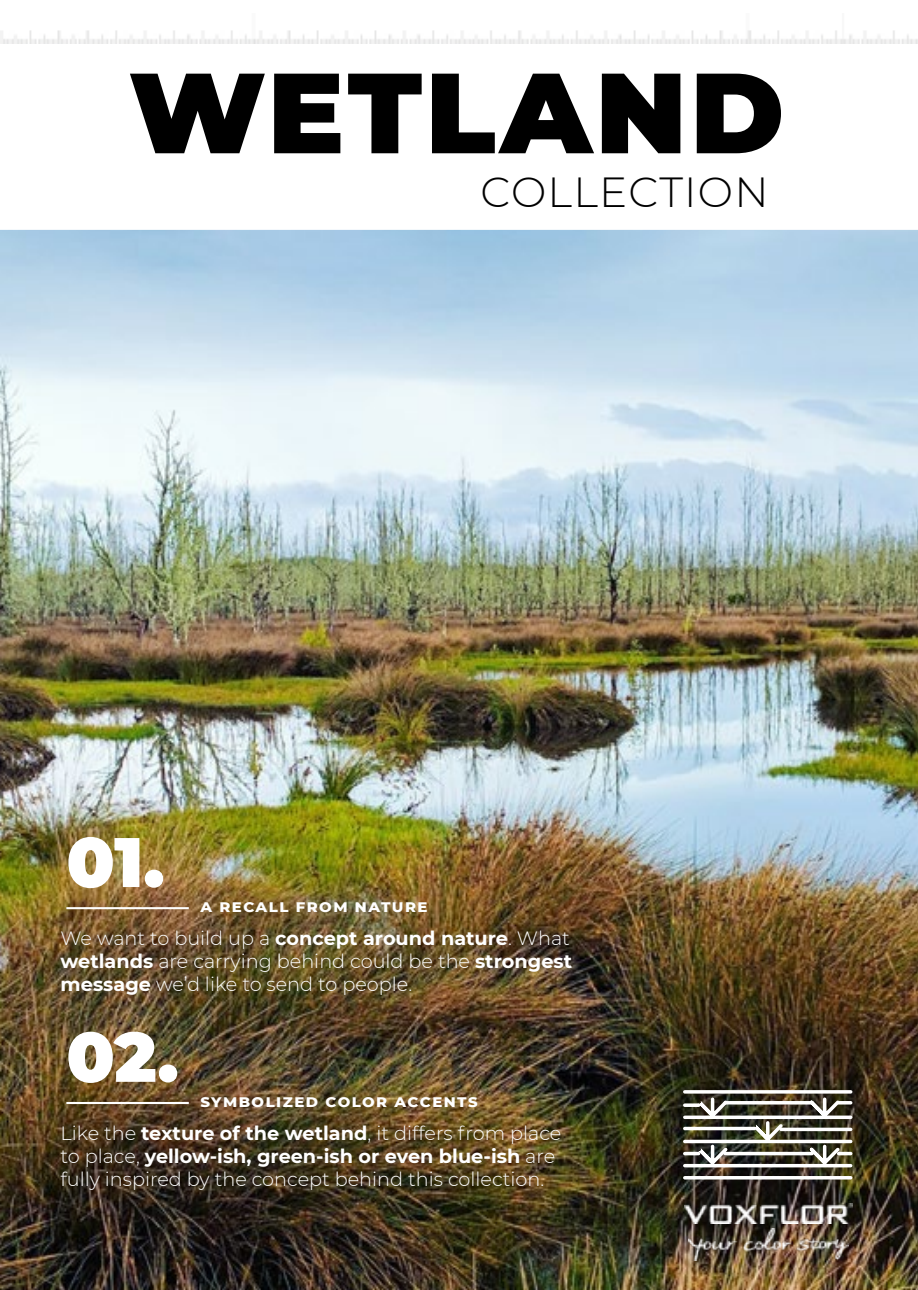
<style>
.page{position:relative;width:918px;height:1290px;background:#fff}
.page>*{position:absolute;margin:0;border:0;box-sizing:border-box;transform-origin:0 0}
.t1{font:900 113.75px "Montserrat";letter-spacing:.03em;color:#000}
.t2{font:900 70px "Montserrat Alternates";color:#fff}
.t3{font:300 42px "Montserrat";letter-spacing:.03em;color:#000}
.t4{font:300 19.25px/23.1px "Montserrat";color:#fff;text-align:justify}
.t5{font:800 14.17px "Montserrat";letter-spacing:.1em;color:#fff;scale:1.05 1}
.s1{font-weight:700}
</style>
<div class="page">
<img style="left:0;top:230px;width:918px;height:1060px">
<img style="left:685px;top:1203px;width:167px;height:20px">
<img style="left:688px;top:1229px;width:160px;height:31px">
<hr style="left:66px;top:907px;width:123px;height:2px;background:#fff">
<hr style="left:66px;top:1102px;width:123px;height:2px;background:#fff">
<img style="left:0;top:30px;width:918px;height:13px">
<hr style="left:685px;top:1090px;width:165px;height:3px;background:#fff">
<hr style="left:685px;top:1176px;width:165px;height:3px;background:#fff">
<img style="left:685px;top:1096px;width:165px;height:75px">
<h1 class="t1" style="left:129px;top:27px;width:657px">WETLAND</h1>
<h3 class="t3" style="left:480px;top:163px;width:290px">COLLECTION</h3>
<h2 class="t2" style="left:66px;top:809px;width:100px">01.</h2>
<p class="t5" style="left:200px;top:897px;width:218px">A RECALL FROM NATURE</p>
<p class="t4" style="left:61px;top:926px;width:513px">We want to build up a <span class="s1">concept around nature</span>. What <span class="s1">wetlands</span> are carrying behind could be the <span class="s1">strongest message</span> we’d like to send to people.</p>
<h2 class="t2" style="left:66px;top:1004px;width:114px">02.</h2>
<p class="t5" style="left:200px;top:1091px;width:266px">SYMBOLIZED COLOR ACCENTS</p>
<p class="t4" style="left:61px;top:1120px;width:502px;text-align:left">Like the <span class="s1">texture of the wetland</span>, it differs from place to place, <span class="s1">yellow-ish, green-ish or even blue-ish</span> are fully inspired by the concept behind this collection.</p>
</div>
